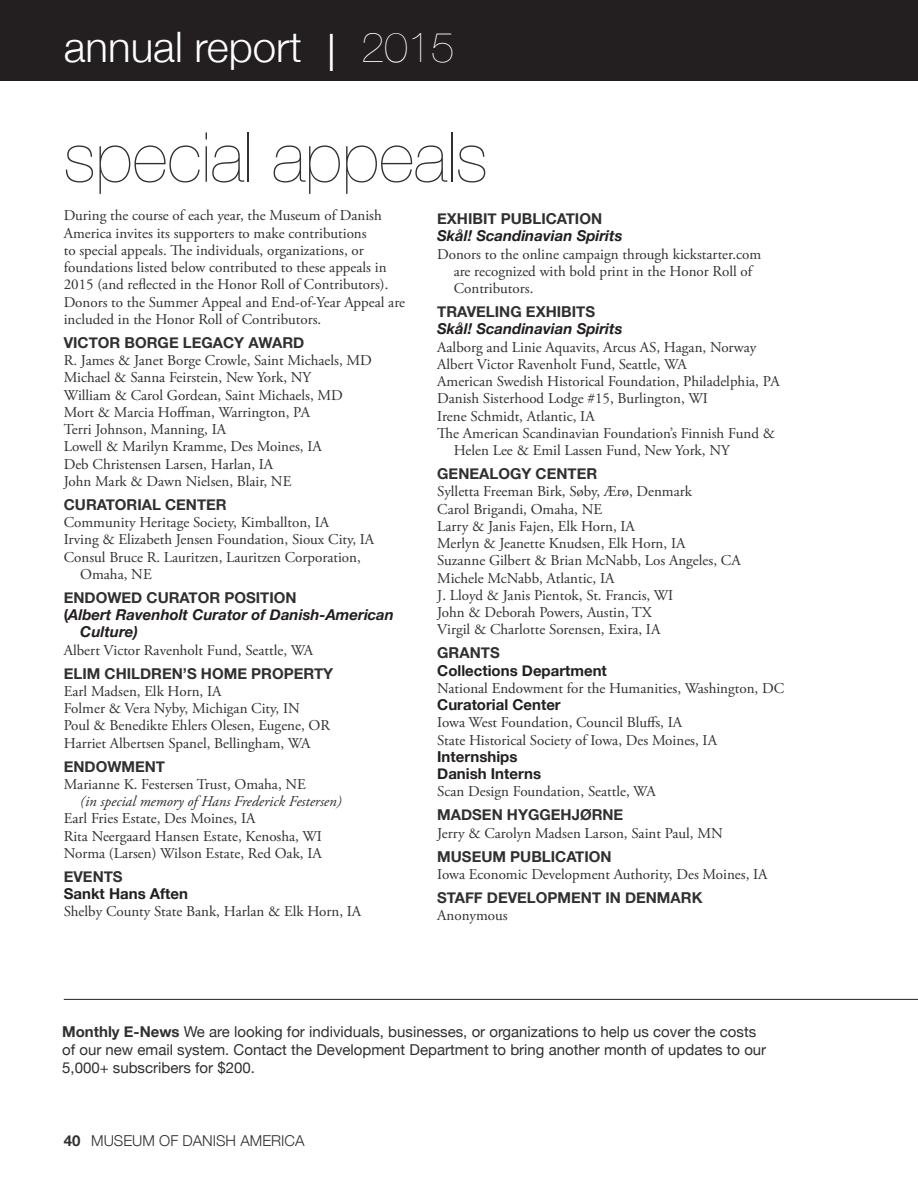
<style>
.page{position:relative;width:918px;height:1188px;background:#fff}
.page>*{position:absolute;margin:0;border:0;box-sizing:border-box;transform-origin:0 0}
.t1{font:200 69px "Helvetica Neue";color:#312f30}
.t2{font:300 42px "Helvetica Neue";color:#fff}
.t3{font:15px/17.2px "Adobe Garamond Pro";color:#312f30}
.t4{font:700 15px "Helvetica Neue";color:#312f30}
.t5{font:15px/18px "Helvetica Neue";color:#312f30}
.t6{font:700 15px/17.2px "Helvetica Neue";color:#231f20}
.t7{font:italic 700 15px "Helvetica Neue";color:#231f20}
.t8{font:italic 700 15px "Helvetica Neue";letter-spacing:-.035em;color:#231f20}
.t9{font:italic 15px "Adobe Garamond Pro";color:#312f30}
.t10{font:300 15px "Helvetica Neue";color:#312f30}
.s1{font-weight:400;font-size:36px}
.s2{font-weight:200}
.s3{font-style:normal}
.s4{font-weight:700}
</style>
<div class="page">
<hr style="left:64px;top:999px;width:854px;height:1px;background:#231f20">
<div style="left:0;top:0;width:918px;height:81px;background:#231f20"></div>
<h2 class="t2" style="left:64px;top:13px;width:392px">ANNUAL REPORT <span class="s1">│</span> <span class="s2">2015</span></h2>
<h1 class="t1" style="left:64px;top:104px;width:426px">special appeals</h1>
<p class="t3" style="left:64px;top:207px;width:343px">During the course of each year, the Museum of Danish America invites its supporters to make contributions<br>to special appeals. The individuals, organizations, or foundations listed below contributed to these appeals in 2015 (and reflected in the Honor Roll of Contributors).<br>Donors to the Summer Appeal and End-of-Year Appeal are included in the Honor Roll of Contributors.</p>
<p class="t4" style="left:64px;top:331px;width:20px">VICTOR</p>
<p class="t4" style="left:125px;top:331px;width:23px">BORGE</p>
<p class="t4" style="left:183px;top:331px;width:11px">LEG</p>
<p class="t4" style="left:213px;top:331px;width:81px">ACY AWARD</p>
<p class="t3" style="left:64px;top:352px;width:310px">R. James &amp; Janet Borge Crowle, Saint Michaels, MD Michael &amp; Sanna Feirstein, New York, NY<br>William &amp; Carol Gordean, Saint Michaels, MD Mort &amp; Marcia Hoffman, Warrington, PA<br>Terri Johnson, Manning, IA<br>Lowell &amp; Marilyn Kramme, Des Moines, IA<br>Deb Christensen Larsen, Harlan, IA<br>John Mark &amp; Dawn Nielsen, Blair, NE</p>
<p class="t4" style="left:64px;top:493px;width:12px">CUR</p>
<p class="t4" style="left:97px;top:493px;width:19px">ATORI</p>
<p class="t4" style="left:142px;top:493px;width:35px">AL CENTER</p>
<p class="t3" style="left:64px;top:514px;width:267px">Community Heritage Society, Kimballton, IA</p>
<p class="t3" style="left:64px;top:531px;width:312px">Irving &amp; Elizabeth Jensen Foundation, Sioux City, IA</p>
<p class="t3" style="left:64px;top:549px;width:299px">Consul Bruce R. Lauritzen, Lauritzen Corporation,</p>
<p class="t3" style="left:80px;top:566px;width:73px">Omaha, NE</p>
<p class="t4" style="left:64px;top:586px;width:12px">ENDOWED</p>
<p class="t4" style="left:147px;top:586px;width:12px">CUR</p>
<p class="t4" style="left:180px;top:586px;width:21px">ATOR</p>
<p class="t4" style="left:224px;top:586px;width:41px">POSITION</p>
<p class="t7" style="left:64px;top:603px;width:332px"><span class="s3">(</span>Albert Ravenholt Curator of Danish-American</p>
<p class="t7" style="left:80px;top:620px;width:59px">Culture)</p>
<p class="t3" style="left:64px;top:642px;width:251px">Albert Victor Ravenholt Fund, Seattle, WA</p>
<p class="t4" style="left:64px;top:661px;width:10px">ELIM</p>
<p class="t4" style="left:105px;top:661px;width:11px">CHILDREN</p>
<p class="t4" style="left:183px;top:661px;width:31px">’S HOME</p>
<p class="t4" style="left:251px;top:661px;width:12px">PROPERTY</p>
<p class="t3" style="left:64px;top:683px;width:268px">Earl Madsen, Elk Horn, IA<br>Folmer &amp; Vera Nyby, Michigan City, IN<br>Poul &amp; Benedikte Ehlers Olesen, Eugene, OR Harriet Albertsen Spanel, Bellingham, WA</p>
<p class="t4" style="left:64px;top:754px;width:13px">ENDOWMENT</p>
<p class="t3" style="left:64px;top:776px;width:244px">Marianne K. Festersen Trust, Omaha, NE</p>
<p class="t9" style="left:80px;top:792px;width:263px">(in special memory of Hans Frederick Festersen)</p>
<p class="t3" style="left:64px;top:810px;width:260px">Earl Fries Estate, Des Moines, IA<br>Rita Neergaard Hansen Estate, Kenosha, WI<br>Norma (Larsen) Wilson Estate, Red Oak, IA</p>
<p class="t4" style="left:64px;top:865px;width:30px">EVENT</p>
<p class="t4" style="left:113px;top:865px;width:11px">S</p>
<p class="t6" style="left:64px;top:886px;width:126px">Sankt Hans Aften</p>
<p class="t3" style="left:64px;top:903px;width:299px">Shelby County State Bank, Harlan &amp; Elk Horn, IA</p>
<p class="t4" style="left:437px;top:207px;width:166px">EXHI BIT Publication</p>
<p class="t8" style="left:437px;top:224px;width:187px">Skål! Scandinavian Spirits</p>
<p class="t3" style="left:454px;top:246px;width:309px;text-indent:-17px">Donors to the online campaign through kickstarter.com are recognized with bold print in the Honor Roll of<br>Contributors.</p>
<p class="t4" style="left:437px;top:300px;width:49px">TRAVELING</p>
<p class="t4" style="left:526px;top:300px;width:71px">EXHI BITS</p>
<p class="t8" style="left:437px;top:317px;width:187px">Skål! Scandinavian Spirits</p>
<p class="t3" style="left:437px;top:339px;width:321px">Aalborg and Linie Aquavits, Arcus AS, Hagan, Norway</p>
<p class="t3" style="left:437px;top:356px;width:251px">Albert Victor Ravenholt Fund, Seattle, WA</p>
<p class="t3" style="left:437px;top:373px;width:344px">American Swedish Historical Foundation, Philadelphia, PA</p>
<p class="t3" style="left:437px;top:390px;width:272px">Danish Sisterhood Lodge #15, Burlington, WI</p>
<p class="t3" style="left:437px;top:408px;width:159px">Irene Schmidt, Atlantic, IA</p>
<p class="t3" style="left:437px;top:425px;width:339px">The American Scandinavian Foundation’s Finnish Fund &amp;</p>
<p class="t3" style="left:454px;top:442px;width:277px">Helen Lee &amp; Emil Lassen Fund, New York, NY</p>
<p class="t4" style="left:437px;top:462px;width:12px">GENE</p>
<p class="t4" style="left:479px;top:462px;width:22px">ALOGY</p>
<p class="t4" style="left:536px;top:462px;width:12px">CENTER</p>
<p class="t3" style="left:437px;top:483px;width:305px">Sylletta Freeman Birk, Søby, Ærø, Denmark<br>Carol Brigandi, Omaha, NE<br>Larry &amp; Janis Fajen, Elk Horn, IA<br>Merlyn &amp; Jeanette Knudsen, Elk Horn, IA<br>Suzanne Gilbert &amp; Brian McNabb, Los Angeles, CA Michele McNabb, Atlantic, IA<br>J. Lloyd &amp; Janis Pientok, St. Francis, WI<br>John &amp; Deborah Powers, Austin, TX<br>Virgil &amp; Charlotte Sorensen, Exira, IA</p>
<p class="t4" style="left:437px;top:641px;width:64px">GRANTS</p>
<p class="t6" style="left:437px;top:662px;width:171px">Collections Department</p>
<p class="t3" style="left:437px;top:680px;width:349px">National Endowment for the Humanities, Washington, DC</p>
<p class="t6" style="left:437px;top:697px;width:125px">Curatorial Center</p>
<p class="t3" style="left:437px;top:714px;width:281px">Iowa West Foundation, Council Bluffs, IA<br>State Historical Society of Iowa, Des Moines, IA</p>
<p class="t6" style="left:437px;top:748px;width:105px">Internships<br>Danish Interns</p>
<p class="t3" style="left:437px;top:783px;width:220px">Scan Design Foundation, Seattle, WA</p>
<p class="t4" style="left:437px;top:803px;width:188px">MADSEN Hyggehjørne</p>
<p class="t3" style="left:437px;top:825px;width:287px">Jerry &amp; Carolyn Madsen Larson, Saint Paul, MN</p>
<p class="t4" style="left:437px;top:844px;width:176px">Museum Publication</p>
<p class="t3" style="left:437px;top:866px;width:332px">Iowa Economic Development Authority, Des Moines, IA</p>
<p class="t4" style="left:437px;top:886px;width:92px">STAFF DEVELOPMENT</p>
<p class="t4" style="left:605px;top:886px;width:32px">IN DENM</p>
<p class="t4" style="left:671px;top:886px;width:22px">ARK</p>
<p class="t3" style="left:437px;top:907px;width:72px">Anonymous</p>
<p class="t5" style="left:62px;top:1024px;width:706px"><span class="s4">Monthly E-News</span> We are looking for individuals, businesses, or organizations to help us cover the costs of our new email system. Contact the Development Department to bring another month of updates to our<br>5,000+ subscribers for $200.</p>
<p class="t4" style="left:64px;top:1129px;width:18px">40</p>
<p class="t10" style="left:91px;top:1128px;width:213px">MUSEUM OF DANISH AMERICA</p>
</div>
